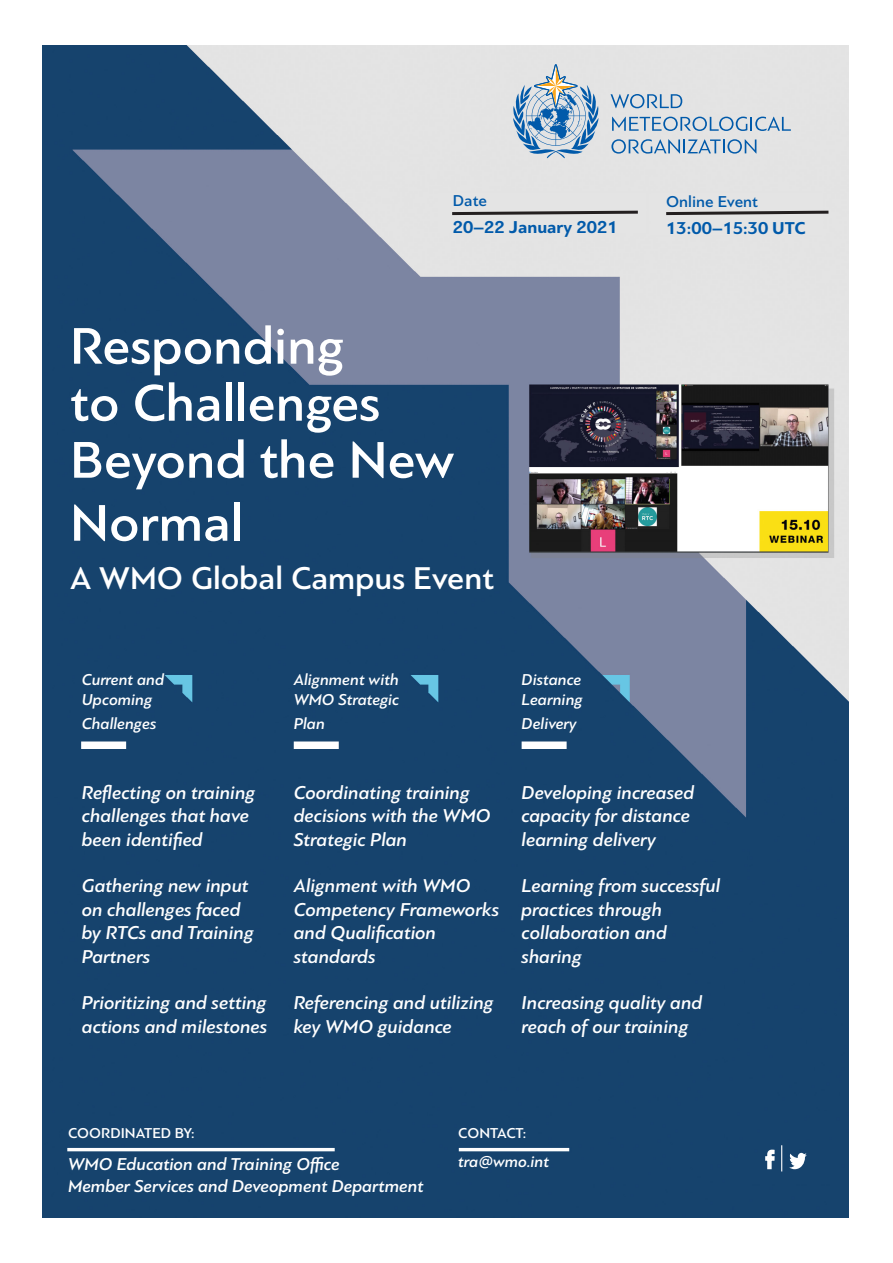
<style>
.page{position:relative;width:893px;height:1263px;background:#fff}
.page>*{position:absolute;margin:0;border:0;box-sizing:border-box;transform-origin:0 0}
.t1{font:500 54px/57px "PF Bague Sans Pro";color:#fff}
.t2{font:500 33px "PF Bague Sans Pro";color:#fff}
.t3{font:italic 500 19.5px/23.4px "PF Bague Sans Pro";color:#fff}
.t4{font:italic 500 18px/22.5px "PF Bague Sans Pro";color:#fff}
.t5{font:700 18px "PF Bague Sans Pro";color:#015aaa}
.t6{font:italic 500 16.5px/19.8px "PF Bague Sans Pro";color:#fff}
.t7{font:500 16.5px "PF Bague Sans Pro";color:#015aaa}
.t8{font:500 15px "PF Bague Sans Pro";color:#fff}
</style>
<div class="page">
<img style="left:42px;top:45px;width:806px;height:1173px">
<svg style="left:449px;top:209px;width:192px;height:8px;background:#9d9c9c"></svg>
<svg style="left:663px;top:209px;width:168px;height:8px"></svg>
<svg style="left:764px;top:1149px;width:11px;height:21px"></svg>
<svg style="left:789px;top:1153px;width:18px;height:16px"></svg>
<svg style="left:781px;top:1145px;width:1px;height:26px"></svg>
<svg style="left:611px;top:94px;width:71px;height:14px"></svg>
<svg style="left:612px;top:117px;width:179px;height:14px;background:#a4bdd3"></svg>
<svg style="left:611px;top:139px;width:145px;height:15px;background:#a5bdd3"></svg>
<svg style="left:513px;top:64px;width:86px;height:94px;background:#a5bccf"></svg>
<div style="left:81px;top:741px;width:45px;height:8px;background:#fff"></div>
<div style="left:294px;top:741px;width:45px;height:8px;background:#fff"></div>
<div style="left:522px;top:741px;width:45px;height:8px;background:#fff"></div>
<p class="t7" style="left:453px;top:190px;width:36px">Date</p>
<p class="t5" style="left:453px;top:216px;width:166px">20–22 January 2021</p>
<p class="t1" style="left:70px;top:318px;width:386px">Responding<br>to Challenges<br>Beyond the New</p>
<p class="t1" style="left:70px;top:495px;width:175px">Normal</p>
<p class="t2" style="left:70px;top:558px;width:425px">A WMO Global Campus Event</p>
<p class="t6" style="left:82px;top:670px;width:84px">Current and<br>Upcoming</p>
<p class="t6" style="left:82px;top:713px;width:76px">Challenges</p>
<p class="t6" style="left:294px;top:670px;width:107px">Alignment with<br>WMO Strategic</p>
<p class="t6" style="left:294px;top:713px;width:33px">Plan</p>
<p class="t6" style="left:522px;top:670px;width:63px">Distance<br>Learning</p>
<p class="t6" style="left:522px;top:713px;width:57px">Delivery</p>
<p class="t7" style="left:666px;top:191px;width:93px">Online Event</p>
<p class="t5" style="left:666px;top:217px;width:141px">13:00–15:30 UTC</p>
<p class="t3" style="left:82px;top:781px;width:175px">Reflecting on training challenges that have been identified</p>
<p class="t3" style="left:82px;top:874px;width:168px">Gathering new input</p>
<p class="t3" style="left:82px;top:898px;width:173px">on challenges faced by RTCs and Training<br>Partners</p>
<p class="t3" style="left:82px;top:991px;width:187px">Prioritizing and setting actions and milestones</p>
<p class="t3" style="left:294px;top:781px;width:198px">Coordinating training decisions with the WMO<br>Strategic Plan</p>
<p class="t3" style="left:294px;top:874px;width:207px">Alignment with WMO<br>Competency Frameworks and Qualification standards</p>
<p class="t3" style="left:294px;top:991px;width:201px">Referencing and utilizing key WMO guidance</p>
<p class="t3" style="left:522px;top:781px;width:174px">Developing increased capacity for distance learning delivery</p>
<p class="t3" style="left:522px;top:874px;width:200px">Learning from successful practices through collaboration and sharing</p>
<p class="t3" style="left:522px;top:991px;width:182px">Increasing quality and reach of our training</p>
<p class="t8" style="left:68px;top:1124px;width:128px">COORDINATED BY:</p>
<p class="t4" style="left:68px;top:1152px;width:357px">WMO Education and Training Office<br>Member Services and Deveopment Department</p>
<p class="t8" style="left:458px;top:1124px;width:70px">CONTACT:</p>
<p class="t6" style="left:458px;top:1151px;width:92px">tra@wmo.int</p>
</div>
